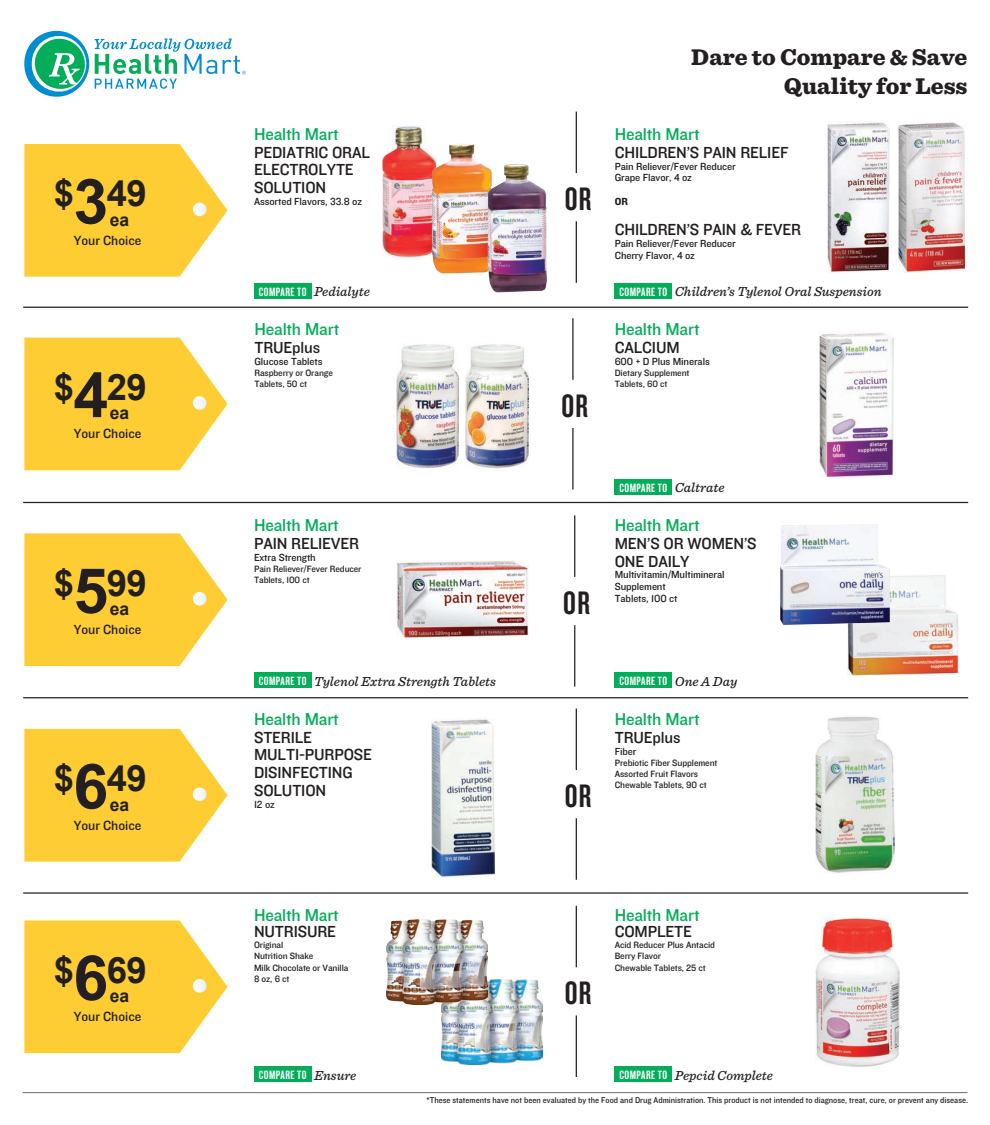
<style>
.page{position:relative;width:990px;height:1125px;background:#fff}
.page>*{position:absolute;margin:0;border:0;box-sizing:border-box;transform-origin:0 0}
.t1{font:700 36.38px "Arial";letter-spacing:-.02em;color:#231f20}
.t2{font:33.75px "Knockout 48 Featherweight";letter-spacing:.04em;color:#231f20}
.t3{font:900 23.75px/28.5px "Sentinel";color:#231f20;text-align:right}
.t4{font:17.88px "Knockout 31 Junior Middlewt";letter-spacing:-.01em;color:#03ad59}
.t5{font:700 17.5px "Arial";letter-spacing:-.02em;color:#231f20}
.t6{font:16.62px/17.9px "Knockout 31 Junior Middlewt";letter-spacing:-.01em;color:#231f20}
.t7{font:13.75px "Knockout 31 Junior Middlewt";color:#231f20}
.t8{font:italic 500 13.62px "Sentinel";color:#231f20}
.t9{font:12.5px "Knockout 48 Featherweight";letter-spacing:.04em;color:#fff}
.t10{font:10.75px/11.9px "Knockout 31 Junior Middlewt";letter-spacing:-.01em;color:#231f20}
.t11{font:10.75px "Knockout 51 Middleweight";color:#231f20}
.t12{font:9.5px/11.2px "Knockout 31 Junior Middlewt";letter-spacing:-.01em;color:#231f20}
.t13{font:8.75px "Knockout 31 Junior Middlewt";color:#231f20;scale:.96 1}
.s1{font-size:62.5px}
.s2{font-family:"Sentinel";font-weight:500;font-style:italic;font-size:13.62px;color:#231f20}
.s3{font-family:"Knockout 48 Featherweight";font-weight:400;font-style:normal;font-size:12.5px;color:#fff}
</style>
<div class="page">
<svg style="left:24px;top:31px;width:222px;height:66px"></svg>
<hr style="left:22px;top:1092px;width:946px;height:1px;background:#808285">
<svg style="left:24px;top:338px;width:204px;height:132px;background:#fed24b"></svg>
<svg style="left:193px;top:396px;width:13px;height:14px"></svg>
<svg style="left:24px;top:533px;width:204px;height:133px;background:#fed34b"></svg>
<svg style="left:193px;top:592px;width:13px;height:14px"></svg>
<svg style="left:24px;top:729px;width:204px;height:133px;background:#fed34c"></svg>
<svg style="left:24px;top:920px;width:204px;height:133px;background:#fed34c"></svg>
<svg style="left:193px;top:979px;width:13px;height:14px"></svg>
<svg style="left:24px;top:144px;width:204px;height:133px;background:#fed34c"></svg>
<hr style="left:23px;top:697px;width:945px;height:1px;background:#231f20">
<hr style="left:23px;top:502px;width:945px;height:1px;background:#231f20">
<hr style="left:23px;top:307px;width:945px;height:1px;background:#231f20">
<hr style="left:23px;top:892px;width:945px;height:2px;background:#231f20">
<img style="left:383px;top:125px;width:48px;height:132px">
<img style="left:431px;top:144px;width:56px;height:130px">
<img style="left:396px;top:344px;width:63px;height:124px">
<img style="left:465px;top:344px;width:63px;height:125px">
<img style="left:819px;top:333px;width:74px;height:144px">
<img style="left:487px;top:163px;width:61px;height:130px">
<img style="left:828px;top:122px;width:62px;height:151px">
<img style="left:898px;top:122px;width:67px;height:151px">
<img style="left:815px;top:917px;width:84px;height:150px">
<img style="left:431px;top:718px;width:64px;height:159px">
<img style="left:815px;top:716px;width:79px;height:157px">
<img style="left:396px;top:561px;width:132px;height:77px">
<img style="left:847px;top:575px;width:111px;height:101px">
<img style="left:442px;top:979px;width:100px;height:85px">
<hr style="left:576px;top:112px;width:1px;height:61px;background:#231f20">
<hr style="left:576px;top:221px;width:1px;height:62px;background:#231f20">
<hr style="left:572px;top:318px;width:2px;height:62px;background:#231f20">
<hr style="left:572px;top:428px;width:2px;height:62px;background:#231f20">
<hr style="left:574px;top:515px;width:1px;height:62px;background:#231f20">
<hr style="left:574px;top:625px;width:1px;height:62px;background:#231f20">
<hr style="left:576px;top:709px;width:1px;height:61px;background:#231f20">
<hr style="left:576px;top:818px;width:1px;height:62px;background:#231f20">
<hr style="left:576px;top:906px;width:1px;height:61px;background:#231f20">
<hr style="left:576px;top:1015px;width:1px;height:62px;background:#231f20">
<div style="left:254px;top:283px;width:57px;height:15px;background:#03ad59"></div>
<div style="left:615px;top:283px;width:57px;height:15px;background:#03ad59"></div>
<div style="left:615px;top:479px;width:57px;height:16px;background:#03ad59"></div>
<div style="left:254px;top:672px;width:57px;height:16px;background:#03ad59"></div>
<div style="left:254px;top:1066px;width:57px;height:16px;background:#03ad59"></div>
<div style="left:615px;top:672px;width:57px;height:16px;background:#03ad59"></div>
<div style="left:615px;top:1066px;width:57px;height:16px;background:#03ad59"></div>
<img style="left:780px;top:524px;width:111px;height:101px">
<img style="left:386px;top:920px;width:101px;height:85px">
<h1 class="t1" style="left:54px;top:173px;width:94px">$<span class="s1">3</span>49</h1>
<h3 class="t5" style="left:110px;top:210px;width:21px">ea</h3>
<h3 class="t7" style="left:74px;top:231px;width:69px">Your Choice</h3>
<h1 class="t1" style="left:54px;top:367px;width:94px">$<span class="s1">4</span>29</h1>
<h3 class="t5" style="left:110px;top:403px;width:21px">ea</h3>
<h3 class="t7" style="left:74px;top:424px;width:69px">Your Choice</h3>
<h1 class="t1" style="left:54px;top:562px;width:94px">$<span class="s1">5</span>99</h1>
<h3 class="t5" style="left:110px;top:599px;width:21px">ea</h3>
<h3 class="t7" style="left:74px;top:620px;width:69px">Your Choice</h3>
<h1 class="t1" style="left:54px;top:758px;width:94px">$<span class="s1">6</span>49</h1>
<h3 class="t5" style="left:110px;top:795px;width:21px">ea</h3>
<h3 class="t7" style="left:74px;top:816px;width:69px">Your Choice</h3>
<h1 class="t1" style="left:54px;top:949px;width:94px">$<span class="s1">6</span>69</h1>
<h3 class="t5" style="left:110px;top:986px;width:21px">ea</h3>
<h3 class="t7" style="left:74px;top:1007px;width:69px">Your Choice</h3>
<h3 class="t4" style="left:254px;top:122px;width:86px">Health Mart</h3>
<h3 class="t6" style="left:254px;top:142px;width:118px">PEDIATRIC ORAL<br>ELECTROLYTE<br>SOLUTION</h3>
<p class="t10" style="left:254px;top:195px;width:109px">Assorted Flavors, 33.8 oz</p>
<h2 class="t2" style="left:565px;top:178px;width:28px">OR</h2>
<h3 class="t3" style="left:691px;top:42px;width:278px">Dare to Compare &amp; Save<br>Quality for Less</h3>
<h3 class="t4" style="left:615px;top:122px;width:86px">Health Mart</h3>
<h3 class="t6" style="left:615px;top:142px;width:175px">CHILDREN’S PAIN RELIEF</h3>
<p class="t10" style="left:615px;top:160px;width:122px">Pain Reliever/Fever Reducer<br>Grape Flavor, 4 oz</p>
<p class="t11" style="left:615px;top:194px;width:14px">OR</p>
<h3 class="t6" style="left:615px;top:220px;width:188px">CHILDREN’S PAIN &amp; FEVER</h3>
<p class="t10" style="left:615px;top:237px;width:122px">Pain Reliever/Fever Reducer<br>Cherry Flavor, 4 oz</p>
<h3 class="t9" style="left:259px;top:284px;width:113px">COMPARE TO <span class="s2">Pedialyte</span></h3>
<h3 class="t8" style="left:619px;top:281px;width:264px"><span class="s3">COMPARE TO</span> Children’s Tylenol Oral Suspension</h3>
<h3 class="t4" style="left:254px;top:317px;width:86px">Health Mart</h3>
<h3 class="t6" style="left:254px;top:337px;width:67px">TRUEplus</h3>
<p class="t10" style="left:254px;top:355px;width:70px">Glucose Tablets</p>
<p class="t12" style="left:254px;top:367px;width:80px">Raspberry or Orange<br>Tablets, 50 ct</p>
<h3 class="t4" style="left:254px;top:513px;width:86px">Health Mart</h3>
<h3 class="t6" style="left:254px;top:533px;width:107px">PAIN RELIEVER</h3>
<p class="t10" style="left:254px;top:551px;width:63px">Extra Strength</p>
<p class="t12" style="left:254px;top:563px;width:109px">Pain Reliever/Fever Reducer<br>Tablets, 100 ct</p>
<h3 class="t8" style="left:259px;top:671px;width:239px"><span class="s3">COMPARE TO</span> Tylenol Extra Strength Tablets</h3>
<h3 class="t4" style="left:254px;top:707px;width:86px">Health Mart</h3>
<h3 class="t6" style="left:254px;top:727px;width:119px">STERILE<br>MULTI-PURPOSE<br>DISINFECTING<br>SOLUTION</h3>
<p class="t10" style="left:254px;top:798px;width:22px">12 oz</p>
<h3 class="t4" style="left:254px;top:902px;width:86px">Health Mart</h3>
<h3 class="t6" style="left:254px;top:922px;width:83px">NUTRISURE</h3>
<p class="t12" style="left:254px;top:939px;width:96px">Original<br>Nutrition Shake<br>Milk Chocolate or Vanilla<br>8 oz, 6 ct</p>
<h3 class="t9" style="left:259px;top:1067px;width:99px">COMPARE TO <span class="s2">Ensure</span></h3>
<h2 class="t2" style="left:561px;top:385px;width:28px">OR</h2>
<h3 class="t4" style="left:615px;top:317px;width:86px">Health Mart</h3>
<h3 class="t6" style="left:615px;top:337px;width:66px">CALCIUM</h3>
<p class="t10" style="left:615px;top:355px;width:97px">600 + D Plus Minerals</p>
<p class="t12" style="left:615px;top:367px;width:76px">Dietary Supplement<br>Tablets, 60 ct</p>
<h2 class="t2" style="left:563px;top:582px;width:28px">OR</h2>
<h3 class="t9" style="left:619px;top:480px;width:107px">COMPARE TO <span class="s2">Caltrate</span></h3>
<h3 class="t4" style="left:615px;top:513px;width:86px">Health Mart</h3>
<h3 class="t6" style="left:615px;top:533px;width:143px">MEN’S OR WOMEN’S<br>ONE DAILY</h3>
<p class="t10" style="left:615px;top:568px;width:111px">Multivitamin/Multimineral<br>Supplement<br>Tablets, 100 ct</p>
<h2 class="t2" style="left:565px;top:775px;width:28px">OR</h2>
<h3 class="t9" style="left:619px;top:673px;width:119px">COMPARE TO <span class="s2">One A Day</span></h3>
<h3 class="t4" style="left:615px;top:707px;width:86px">Health Mart</h3>
<h3 class="t6" style="left:615px;top:727px;width:67px">TRUEplus</h3>
<p class="t10" style="left:615px;top:744px;width:23px">Fiber</p>
<p class="t12" style="left:615px;top:757px;width:104px">Prebiotic Fiber Supplement<br>Assorted Fruit Flavors<br>Chewable Tablets, 90 ct</p>
<h2 class="t2" style="left:565px;top:972px;width:28px">OR</h2>
<h3 class="t4" style="left:615px;top:902px;width:86px">Health Mart</h3>
<h3 class="t6" style="left:615px;top:922px;width:79px">COMPLETE</h3>
<p class="t12" style="left:615px;top:939px;width:102px">Acid Reducer Plus Antacid<br>Berry Flavor<br>Chewable Tablets, 25 ct</p>
<h3 class="t8" style="left:619px;top:1065px;width:155px"><span class="s3">COMPARE TO</span> Pepcid Complete</h3>
<p class="t13" style="left:427px;top:1094px;width:566px">*These statements have not been evaluated by the Food and Drug Administration. This product is not intended to diagnose, treat, cure, or prevent any disease.</p>
</div>
